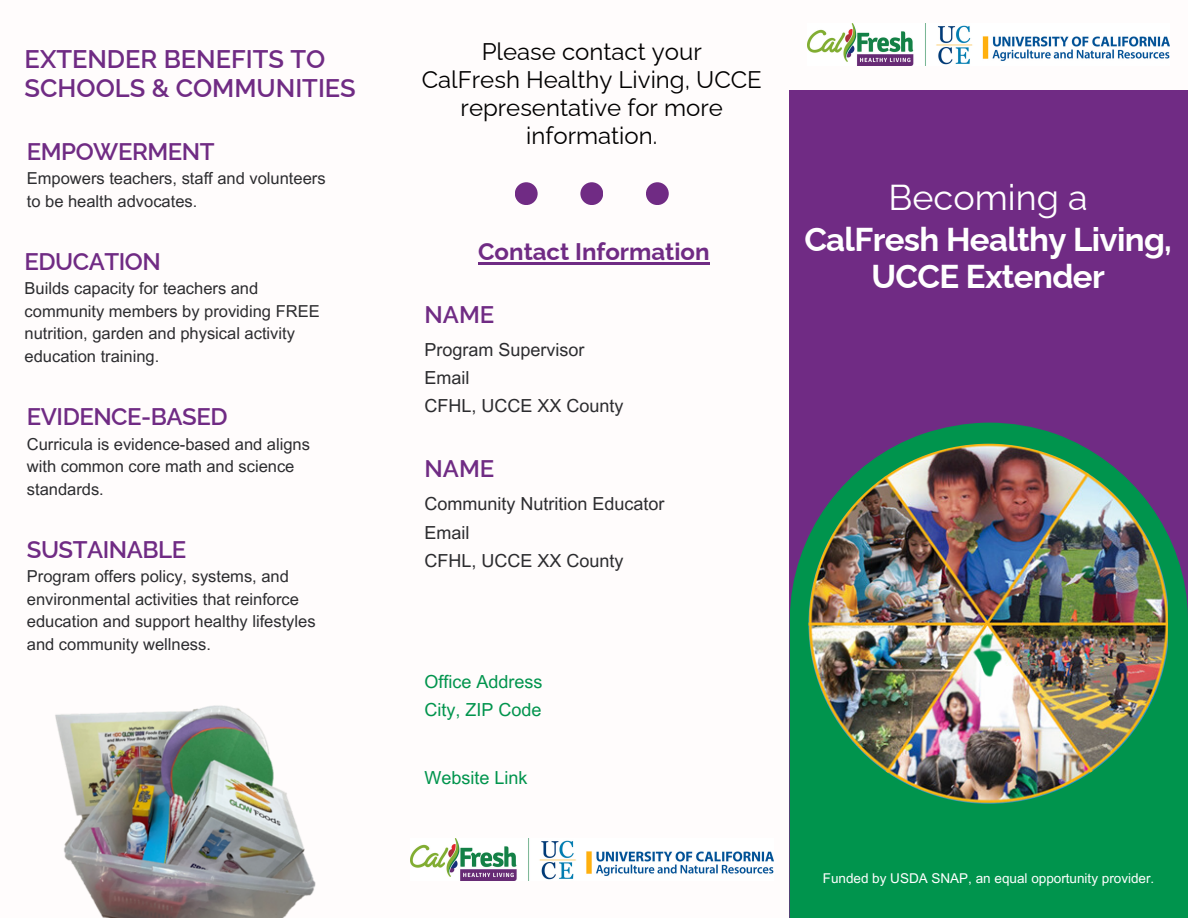
<style>
.page{position:relative;width:1188px;height:918px;background:#fff}
.page>*{position:absolute;margin:0;border:0;box-sizing:border-box;transform-origin:0 0}
.t1{font:36px "Raleway";color:#fff}
.t2{font:700 33px/37.2px "Raleway";letter-spacing:-.02em;color:#fff;text-align:center}
.t3{font:600 25.5px "Raleway";color:#702b84}
.t4{font:24px/28.2px "Raleway";color:#000;text-align:center}
.t5{font:600 24px "Raleway";letter-spacing:-.02em;color:#702b84}
.t6{font:700 24px "Raleway";color:#702b84}
.t7{font:18px/28.2px "Arial MT Pro";color:#2c2c2f}
.t8{font:18px/28.2px "Arial MT Pro";color:#00944d}
.t9{font:16.5px/22.5px "Arial MT Pro";color:#2c2c2f}
.t10{font:13.5px "Arial MT Pro";color:#fff}
</style>
<div class="page">
<hr style="left:478px;top:262px;width:232px;height:3px;background:#702b84">
<div style="left:515px;top:182px;width:23px;height:23px;background:#702b84;border-radius:50%"></div>
<div style="left:580px;top:182px;width:23px;height:23px;background:#702b84;border-radius:50%"></div>
<div style="left:646px;top:182px;width:23px;height:23px;background:#702b84;border-radius:50%"></div>
<img style="left:411px;top:839px;width:362px;height:41px">
<div style="left:790px;top:0;width:398px;height:918px;background:#702b84"></div>
<div style="left:784px;top:0;width:404px;height:90px;background:#fffcfc"></div>
<svg style="left:790px;top:423px;width:398px;height:495px;background:#0b8952"></svg>
<img style="left:797px;top:432px;width:384px;height:383px">
<img style="left:55px;top:705px;width:261px;height:213px">
<img style="left:808px;top:24px;width:362px;height:42px">
<h6 class="t3" style="left:25px;top:44px;width:302px">EXTENDER BENEFITS TO</h6>
<p class="t3" style="left:25px;top:73px;width:333px">SCHOOLS &amp; COMMUNITIES</p>
<h6 class="t5" style="left:27px;top:138px;width:189px">EMPOWERMENT</h6>
<p class="t9" style="left:27px;top:169px;width:300px">Empowers teachers, staff and volunteers to be health advocates.</p>
<h6 class="t5" style="left:25px;top:248px;width:138px">EDUCATION</h6>
<p class="t9" style="left:25px;top:280px;width:297px">Builds capacity for teachers and community members by providing FREE nutrition, garden and physical activity education training.</p>
<h6 class="t5" style="left:27px;top:403px;width:202px">EVIDENCE-BASED</h6>
<h1 class="t9" style="left:27px;top:435px;width:285px">Curricula is evidence-based and aligns with common core math and science standards.</h1>
<p class="t5" style="left:27px;top:535px;width:161px">SUSTAINABLE</p>
<p class="t9" style="left:27px;top:567px;width:290px">Program offers policy, systems, and environmental activities that reinforce education and support healthy lifestyles and community wellness.</p>
<p class="t4" style="left:422px;top:37px;width:342px">Please contact your<br>CalFresh Healthy Living, UCCE representative for more information.</p>
<h3 class="t6" style="left:478px;top:238px;width:233px">Contact Information</h3>
<p class="t5" style="left:424px;top:300px;width:71px">NAME</p>
<p class="t7" style="left:424px;top:338px;width:201px">Program Supervisor<br>Email<br>CFHL, UCCE XX County</p>
<h6 class="t5" style="left:424px;top:455px;width:71px">NAME</h6>
<p class="t7" style="left:424px;top:492px;width:242px">Community Nutrition Educator<br>Email<br>CFHL, UCCE XX County</p>
<h6 class="t8" style="left:424px;top:670px;width:120px">Office Address<br>City, ZIP Code</h6>
<p class="t8" style="left:424px;top:766px;width:105px">Website Link</p>
<p class="t1" style="left:889px;top:176px;width:201px">Becoming a</p>
<h5 class="t2" style="left:804px;top:221px;width:369px">CalFresh Healthy Living,<br>UCCE Extender</h5>
<h6 class="t10" style="left:823px;top:873px;width:333px">Funded by USDA SNAP, an equal opportunity provider.</h6>
</div>
